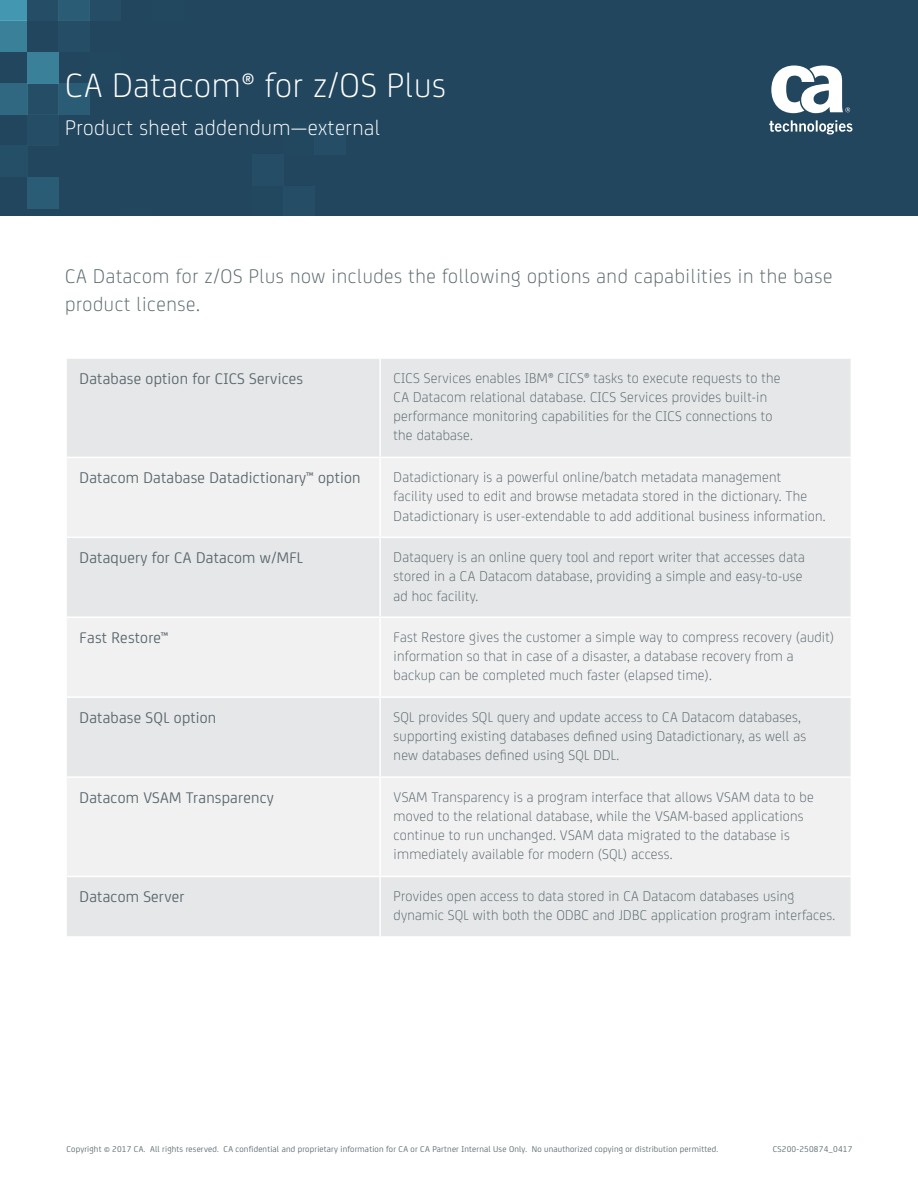
<style>
.page{position:relative;width:918px;height:1188px;background:#fff}
.page>*{position:absolute;margin:0;border:0;box-sizing:border-box;transform-origin:0 0}
.Gen_Cover_Title_Head{font:300 36px "CA Sans";letter-spacing:.02em;color:#fff}
.Gen_Cover_Title_Sub{font:300 22.5px "CA Sans";letter-spacing:.02em;color:#fff}
.Gen_Intro_text{font:300 21px/28.5px "CA Sans";letter-spacing:.03em;color:#5a686d}
.Table_Column_1{font:16.5px "CA Sans";letter-spacing:.015em;color:#5a686d}
.Table_Column_2{font:300 15px/19.2px "CA Sans";letter-spacing:.015em;color:#5a686d}
.Copyright{font:9px "CA Sans";letter-spacing:.02em;color:#5a686d}
</style>
<div class="page">
<div style="left:0;top:0;width:918px;height:216px;background:#22465e"></div>
<div style="left:0;top:83px;width:27px;height:31px;background:#306881"></div>
<div style="left:27px;top:83px;width:32px;height:31px;background:#254d65"></div>
<div style="left:59px;top:83px;width:31px;height:31px;background:#2b5c75"></div>
<div style="left:28px;top:114px;width:31px;height:32px;background:#254d65"></div>
<div style="left:0;top:146px;width:28px;height:31px;background:#254f67"></div>
<div style="left:28px;top:177px;width:31px;height:31px;background:#2b5c75"></div>
<div style="left:0;top:0;width:27px;height:21px;background:#4497b0"></div>
<div style="left:0;top:21px;width:27px;height:31px;background:#3a8098"></div>
<div style="left:27px;top:52px;width:31px;height:31px;background:#3a8098"></div>
<div style="left:27px;top:0;width:31px;height:21px;background:#254d65"></div>
<div style="left:58px;top:0;width:32px;height:21px;background:#2b5c75"></div>
<div style="left:58px;top:21px;width:32px;height:31px;background:#254d65"></div>
<div style="left:90px;top:0;width:31px;height:21px;background:#254d65"></div>
<div style="left:252px;top:155px;width:31px;height:31px;background:#254d65"></div>
<div style="left:283px;top:186px;width:31px;height:30px;background:#254d65"></div>
<div style="left:314px;top:124px;width:32px;height:31px;background:#254d65"></div>
<svg style="left:769px;top:120px;width:83px;height:15px"></svg>
<svg style="left:771px;top:65px;width:79px;height:48px"></svg>
<div style="left:67px;top:359px;width:784px;height:577px;background:#e6e7e8"></div>
<svg style="left:67px;top:458px;width:784px;height:418px;fill:#f1f1f2"></svg>
<hr style="left:380px;top:696px;width:472px;height:2px;background:#fff">
<hr style="left:380px;top:776px;width:472px;height:2px;background:#fff">
<hr style="left:380px;top:876px;width:472px;height:1px;background:#fff">
<hr style="left:65px;top:457px;width:315px;height:1px;background:#fff">
<hr style="left:65px;top:537px;width:315px;height:1px;background:#fff">
<hr style="left:65px;top:616px;width:315px;height:2px;background:#fff">
<hr style="left:379px;top:618px;width:2px;height:78px;background:#fff">
<hr style="left:65px;top:696px;width:315px;height:2px;background:#fff">
<hr style="left:379px;top:698px;width:2px;height:78px;background:#fff">
<hr style="left:65px;top:776px;width:315px;height:2px;background:#fff">
<hr style="left:379px;top:778px;width:2px;height:98px;background:#fff">
<hr style="left:65px;top:876px;width:315px;height:1px;background:#fff">
<hr style="left:379px;top:877px;width:2px;height:59px;background:#fff">
<hr style="left:379px;top:359px;width:2px;height:98px;background:#fff">
<hr style="left:380px;top:457px;width:472px;height:1px;background:#fff">
<hr style="left:379px;top:458px;width:2px;height:79px;background:#fff">
<hr style="left:380px;top:537px;width:472px;height:1px;background:#fff">
<hr style="left:379px;top:538px;width:2px;height:78px;background:#fff">
<hr style="left:380px;top:616px;width:472px;height:2px;background:#fff">
<p class="Gen_Cover_Title_Head" style="left:65px;top:60px;width:382px">CA Datacom® for z/OS Plus</p>
<p class="Gen_Cover_Title_Sub" style="left:65px;top:112px;width:316px">Product sheet addendum—external</p>
<p class="Gen_Intro_text" style="left:65px;top:260px;width:769px">CA Datacom for z/OS Plus now includes the following options and capabilities in the base product license.</p>
<p class="Table_Column_1" style="left:80px;top:367px;width:225px">Database option for CICS Services</p>
<p class="Table_Column_2" style="left:394px;top:367px;width:388px">CICS Services enables IBM® CICS® tasks to execute requests to the CA Datacom relational database. CICS Services provides built-in performance monitoring capabilities for the CICS connections to the database.</p>
<p class="Table_Column_1" style="left:80px;top:466px;width:283px">Datacom Database Datadictionary™ option</p>
<p class="Table_Column_2" style="left:394px;top:467px;width:433px">Datadictionary is a powerful online/batch metadata management<br>facility used to edit and browse metadata stored in the dictionary. The<br>Datadictionary is user-extendable to add additional business information.</p>
<p class="Table_Column_1" style="left:80px;top:546px;width:225px">Dataquery for CA Datacom w/MFL</p>
<p class="Table_Column_2" style="left:394px;top:547px;width:413px">Dataquery is an online query tool and report writer that accesses data stored in a CA Datacom database, providing a simple and easy-to-use ad hoc facility.</p>
<p class="Table_Column_1" style="left:80px;top:626px;width:90px">Fast Restore™</p>
<p class="Table_Column_2" style="left:394px;top:627px;width:442px">Fast Restore gives the customer a simple way to compress recovery (audit) information so that in case of a disaster, a database recovery from a backup can be completed much faster (elapsed time).</p>
<p class="Table_Column_1" style="left:80px;top:706px;width:138px">Database SQL option</p>
<p class="Table_Column_2" style="left:394px;top:706px;width:414px">SQL provides SQL query and update access to CA Datacom databases, supporting existing databases defined using Datadictionary, as well as new databases defined using SQL DDL.</p>
<p class="Table_Column_1" style="left:80px;top:786px;width:196px">Datacom VSAM Transparency</p>
<p class="Table_Column_2" style="left:394px;top:786px;width:422px">VSAM Transparency is a program interface that allows VSAM data to be moved to the relational database, while the VSAM-based applications continue to run unchanged. VSAM data migrated to the database is immediately available for modern (SQL) access.</p>
<p class="Table_Column_1" style="left:80px;top:885px;width:107px">Datacom Server</p>
<p class="Table_Column_2" style="left:394px;top:886px;width:443px">Provides open access to data stored in CA Datacom databases using dynamic SQL with both the ODBC and JDBC application program interfaces.</p>
<p class="Copyright" style="left:67px;top:1142px;width:653px">Copyright © 2017 CA. All rights reserved. CA confidential and proprietary information for CA or CA Partner Internal Use Only. No unauthorized copying or distribution permitted.</p>
<p class="Copyright" style="left:773px;top:1142px;width:81px">CS200-250874_0417</p>
</div>
